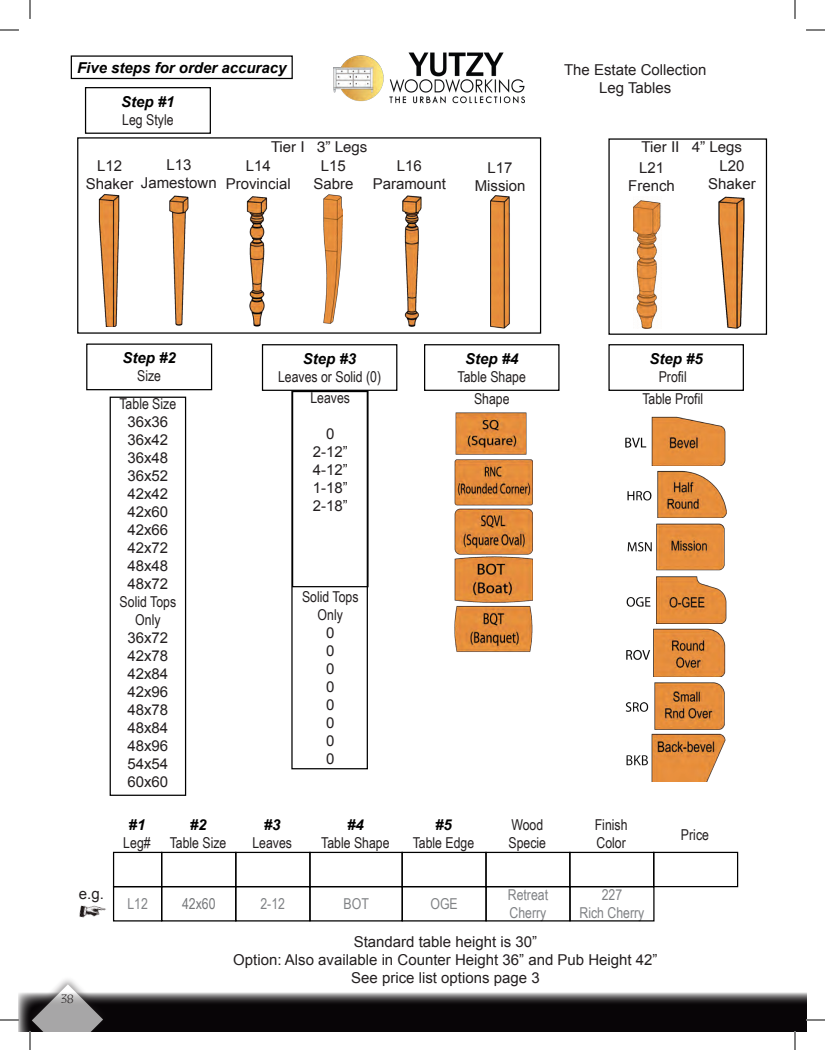
<style>
.page{position:relative;width:825px;height:1050px;background:#fff}
.page>*{position:absolute;margin:0;border:0;box-sizing:border-box;transform-origin:0 0}
.t1{font:15px/18px "Arial";color:#231f20;text-align:center}
.t2{font:15px/18px "Arial Narrow";color:#231f20;text-align:center}
.t3{font:italic 700 15px "Arial";color:#000}
.t4{font:15px/18px "Arial Narrow";color:#808285}
.t5{font:15px "Helvetica";color:#231f20}
.t6{font:15px "Arial";color:#000}
.t7{font:15px "Arial Narrow";color:#76787b}
.t8{font:15px "Arial Narrow";color:#828487}
.t9{font:12.5px "Tempus Sans ITC";color:#231f20}
</style>
<div class="page">
<img style="left:333px;top:52px;width:192px;height:52px">
<div style="left:71px;top:55px;width:222px;height:24px;border:1px solid #000"></div>
<img style="left:98px;top:194px;width:22px;height:133px">
<img style="left:169px;top:195px;width:20px;height:131px">
<img style="left:402px;top:195px;width:20px;height:132px">
<img style="left:490px;top:195px;width:20px;height:133px">
<img style="left:246px;top:196px;width:22px;height:131px">
<div style="left:110px;top:397px;width:76px;height:399px;border:1px solid #000"></div>
<img style="left:456px;top:413px;width:71px;height:42px">
<img style="left:454px;top:459px;width:79px;height:47px">
<img style="left:454px;top:508px;width:79px;height:144px">
<img style="left:625px;top:416px;width:101px;height:49px">
<img style="left:627px;top:470px;width:100px;height:48px">
<img style="left:627px;top:523px;width:98px;height:48px">
<img style="left:626px;top:576px;width:101px;height:48px">
<img style="left:626px;top:628px;width:100px;height:49px">
<img style="left:626px;top:682px;width:99px;height:47px">
<div style="left:291px;top:390px;width:77px;height:379px;border:1px solid #000"></div>
<div style="left:85px;top:87px;width:126px;height:47px;border:1px solid #000"></div>
<div style="left:86px;top:344px;width:126px;height:46px;border:1px solid #000"></div>
<div style="left:262px;top:344px;width:135px;height:47px;border:1px solid #000"></div>
<div style="left:424px;top:344px;width:136px;height:47px;border:1px solid #000"></div>
<div style="left:608px;top:344px;width:136px;height:47px;border:1px solid #000"></div>
<img style="left:79px;top:905px;width:27px;height:13px">
<div style="left:309px;top:886px;width:94px;height:36px;border:1px solid #000"></div>
<div style="left:485px;top:886px;width:86px;height:36px;border:1px solid #000"></div>
<div style="left:569px;top:886px;width:86px;height:36px;border:1px solid #000"></div>
<div style="left:113px;top:852px;width:49px;height:35px;border:1px solid #000"></div>
<div style="left:161px;top:852px;width:75px;height:35px;border:1px solid #000"></div>
<div style="left:235px;top:852px;width:76px;height:35px;border:1px solid #000"></div>
<div style="left:309px;top:852px;width:94px;height:35px;border:1px solid #000"></div>
<div style="left:402px;top:852px;width:85px;height:35px;border:1px solid #000"></div>
<div style="left:485px;top:852px;width:85px;height:35px;border:1px solid #000"></div>
<div style="left:569px;top:852px;width:85px;height:35px;border:1px solid #000"></div>
<div style="left:653px;top:852px;width:85px;height:35px;border:1px solid #000"></div>
<img style="left:324px;top:195px;width:19px;height:128px">
<img style="left:633px;top:200px;width:28px;height:128px">
<img style="left:718px;top:197px;width:27px;height:132px">
<div style="left:608px;top:138px;width:159px;height:197px;border:1px solid #000"></div>
<img style="left:626px;top:733px;width:100px;height:49px">
<svg style="left:109px;top:992px;width:697px;height:39px;background:#242224"></svg>
<div style="left:19px;top:975px;width:90px;height:56px;background:#231f20;opacity:.75"></div>
<svg style="left:0;top:29px;width:19px;height:2px"></svg>
<svg style="left:806px;top:29px;width:19px;height:2px"></svg>
<svg style="left:0;top:1019px;width:20px;height:2px"></svg>
<svg style="left:806px;top:1019px;width:19px;height:2px"></svg>
<svg style="left:29px;top:0;width:2px;height:19px"></svg>
<svg style="left:29px;top:984px;width:74px;height:66px"></svg>
<svg style="left:794px;top:0;width:2px;height:19px"></svg>
<svg style="left:794px;top:1031px;width:2px;height:19px"></svg>
<p class="t3" style="left:77px;top:58px;width:211px">Five steps for order accuracy</p>
<p class="t3" style="left:121px;top:92px;width:55px">Step #1</p>
<p class="t2" style="left:122px;top:110px;width:53px">Leg Style</p>
<p class="t1" style="left:564px;top:61px;width:144px">The Estate Collection<br>Leg Tables</p>
<p class="t5" style="left:271px;top:135px;width:98px">Tier I 3” Legs</p>
<p class="t5" style="left:642px;top:135px;width:102px">Tier II 4” Legs</p>
<p class="t6" style="left:274px;top:137px;width:72px">Tier I Legs</p>
<p class="t6" style="left:651px;top:138px;width:76px">Tier II Legs</p>
<p class="t1" style="left:86px;top:157px;width:49px">L12<br>Shaker</p>
<p class="t1" style="left:141px;top:156px;width:77px">L13<br>Jamestown</p>
<p class="t1" style="left:226px;top:157px;width:67px">L14<br>Provincial</p>
<p class="t1" style="left:313px;top:157px;width:42px">L15<br>Sabre</p>
<p class="t1" style="left:373px;top:157px;width:75px">L16<br>Paramount</p>
<p class="t1" style="left:475px;top:159px;width:52px">L17<br>Mission</p>
<p class="t1" style="left:628px;top:159px;width:48px">L21<br>French</p>
<p class="t1" style="left:708px;top:157px;width:49px">L20<br>Shaker</p>
<p class="t3" style="left:123px;top:348px;width:55px">Step #2</p>
<p class="t2" style="left:137px;top:367px;width:25px">Size</p>
<p class="t3" style="left:303px;top:349px;width:55px">Step #3</p>
<p class="t2" style="left:278px;top:367px;width:105px">Leaves or Solid (0)</p>
<p class="t3" style="left:465px;top:349px;width:55px">Step #4</p>
<p class="t2" style="left:458px;top:367px;width:70px">Table Shape</p>
<p class="t3" style="left:650px;top:349px;width:55px">Step #5</p>
<p class="t2" style="left:659px;top:367px;width:30px">Profil</p>
<p class="t1" style="left:79px;top:885px;width:27px">e.g.</p>
<p class="t9" style="left:61px;top:991px;width:14px">38</p>
<p class="t2" style="left:120px;top:394px;width:58px">Table Size</p>
<p class="t1" style="left:127px;top:413px;width:42px;text-align:justify">36x36<br>36x42<br>36x48<br>36x52<br>42x42<br>42x60<br>42x66<br>42x72<br>48x48<br>48x72</p>
<p class="t2" style="left:120px;top:592px;width:58px">Solid Tops<br>Only</p>
<p class="t1" style="left:127px;top:629px;width:42px;text-align:justify">36x72<br>42x78<br>42x84<br>42x96<br>48x78<br>48x84<br>48x96<br>54x54<br>60x60</p>
<p class="t2" style="left:310px;top:388px;width:41px">Leaves</p>
<p class="t1" style="left:313px;top:425px;width:37px">0<br>2-12”<br>4-12”<br>1-18”<br>2-18”</p>
<p class="t2" style="left:302px;top:587px;width:58px">Solid Tops<br>Only</p>
<p class="t1" style="left:326px;top:624px;width:10px;text-align:justify">0<br>0<br>0<br>0<br>0<br>0<br>0<br>0</p>
<p class="t2" style="left:474px;top:389px;width:37px">Shape</p>
<p class="t2" style="left:642px;top:389px;width:62px">Table Profil</p>
<p class="t3" style="left:129px;top:815px;width:18px">#1</p>
<p class="t2" style="left:123px;top:833px;width:29px">Leg#</p>
<p class="t3" style="left:190px;top:815px;width:18px">#2</p>
<p class="t2" style="left:170px;top:833px;width:58px">Table Size</p>
<p class="t3" style="left:264px;top:815px;width:18px">#3</p>
<p class="t2" style="left:252px;top:833px;width:41px">Leaves</p>
<p class="t3" style="left:347px;top:815px;width:18px">#4</p>
<p class="t2" style="left:321px;top:833px;width:70px">Table Shape</p>
<p class="t3" style="left:435px;top:815px;width:18px">#5</p>
<p class="t2" style="left:413px;top:833px;width:63px">Table Edge</p>
<p class="t2" style="left:509px;top:815px;width:39px;text-align:left">Wood<br>Specie</p>
<p class="t2" style="left:595px;top:815px;width:34px;text-align:left">Finish<br>Color</p>
<p class="t2" style="left:681px;top:825px;width:30px">Price</p>
<p class="t8" style="left:127px;top:893px;width:22px">L12</p>
<p class="t7" style="left:182px;top:893px;width:35px">42x60</p>
<p class="t4" style="left:260px;top:894px;width:26px">2-12</p>
<p class="t4" style="left:344px;top:894px;width:27px">BOT</p>
<p class="t4" style="left:430px;top:894px;width:29px">OGE</p>
<p class="t4" style="left:508px;top:885px;width:42px">Retreat<br>Cherry</p>
<p class="t4" style="left:580px;top:885px;width:66px;text-align:center">227<br>Rich Cherry</p>
<p class="t1" style="left:233px;top:933px;width:426px">Standard table height is 30”<br>Option: Also available in Counter Height 36” and Pub Height 42”<br>See price list options page 3</p>
</div>
